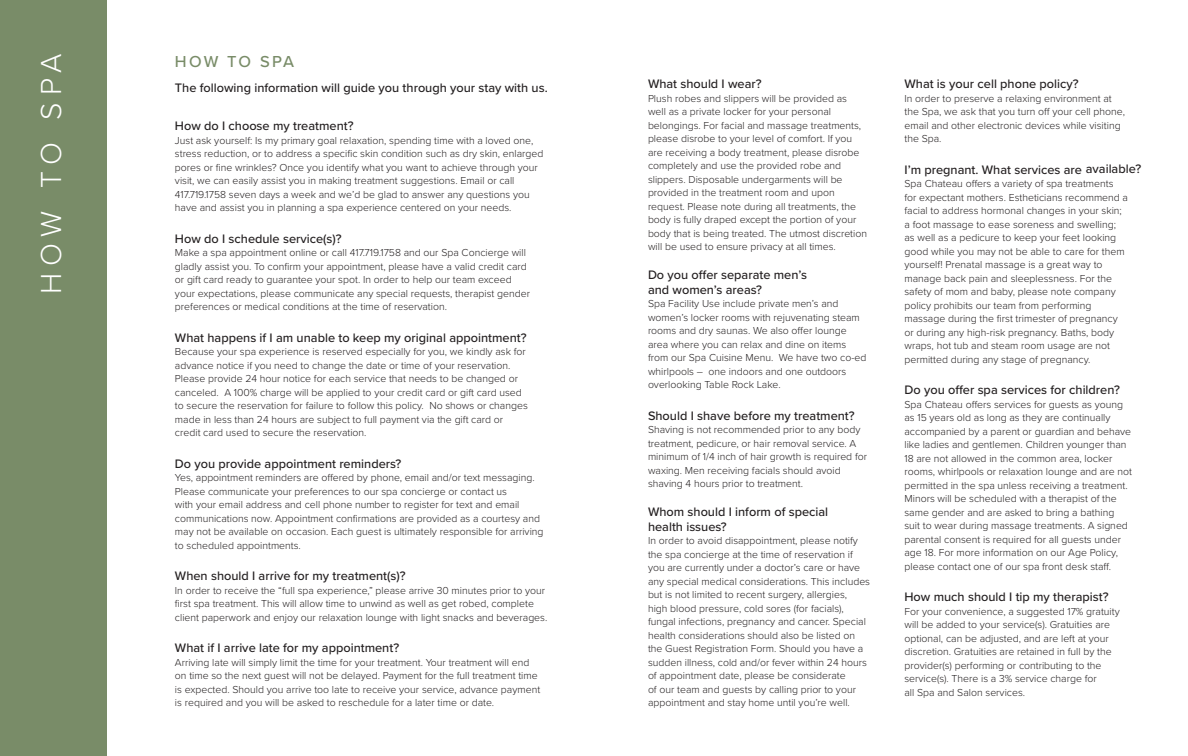
<style>
.page{position:relative;width:1188px;height:756px;background:#fff}
.page>*{position:absolute;margin:0;border:0;box-sizing:border-box;transform-origin:0 0}
.t1{font:300 30px "Proxima Nova";letter-spacing:.22em;color:#fff}
.t2{font:500 16.5px "Proxima Nova";letter-spacing:.12em;color:#798c68}
.t3{font:500 12.75px/15px "Proxima Nova";color:#231f20}
.t4{font:300 10.5px/13.5px "Proxima Nova";color:#231f20}
</style>
<div class="page">
<div style="left:0;top:0;width:107px;height:756px;background:#798c68"></div>
<h1 class="t1" style="left:29px;top:294px;width:242px;rotate:-90deg">HOW TO SPA</h1>
<h2 class="t2" style="left:175px;top:49px;width:121px">HOW TO SPA</h2>
<p class="t3" style="left:175px;top:80px;width:374px">The following information will guide you through your stay with us.</p>
<p class="t3" style="left:175px;top:118px;width:180px">How do I choose my treatment?</p>
<p class="t4" style="left:175px;top:133px;width:370px">Just ask yourself: Is my primary goal relaxation, spending time with a loved one, stress reduction, or to address a specific skin condition such as dry skin, enlarged pores or fine wrinkles? Once you identify what you want to achieve through your visit, we can easily assist you in making treatment suggestions. Email or call 417.719.1758 seven days a week and we’d be glad to answer any questions you have and assist you in planning a spa experience centered on your needs.</p>
<p class="t3" style="left:175px;top:230px;width:168px">How do I schedule service(s)?</p>
<p class="t4" style="left:175px;top:245px;width:357px">Make a spa appointment online or call 417.719.1758 and our Spa Concierge will gladly assist you. To confirm your appointment, please have a valid credit card or gift card ready to guarantee your spot. In order to help our team exceed your expectations, please communicate any special requests, therapist gender preferences or medical conditions at the time of reservation.</p>
<p class="t3" style="left:175px;top:329px;width:353px">What happens if I am unable to keep my original appointment?</p>
<p class="t4" style="left:175px;top:344px;width:354px">Because your spa experience is reserved especially for you, we kindly ask for advance notice if you need to change the date or time of your reservation.<br>Please provide 24 hour notice for each service that needs to be changed or canceled. A 100% charge will be applied to your credit card or gift card used to secure the reservation for failure to follow this policy. No shows or changes made in less than 24 hours are subject to full payment via the gift card or credit card used to secure the reservation.</p>
<p class="t3" style="left:175px;top:455px;width:228px">Do you provide appointment reminders?</p>
<p class="t4" style="left:175px;top:470px;width:370px">Yes, appointment reminders are offered by phone, email and/or text messaging.<br>Please communicate your preferences to our spa concierge or contact us<br>with your email address and cell phone number to register for text and email communications now. Appointment confirmations are provided as a courtesy and may not be available on occasion. Each guest is ultimately responsible for arriving to scheduled appointments.</p>
<p class="t3" style="left:175px;top:568px;width:232px">When should I arrive for my treatment(s)?</p>
<p class="t4" style="left:175px;top:583px;width:374px">In order to receive the “full spa experience,” please arrive 30 minutes prior to your first spa treatment. This will allow time to unwind as well as get robed, complete client paperwork and enjoy our relaxation lounge with light snacks and beverages.</p>
<p class="t3" style="left:175px;top:640px;width:226px">What if I arrive late for my appointment?</p>
<p class="t4" style="left:175px;top:655px;width:367px">Arriving late will simply limit the time for your treatment. Your treatment will end on time so the next guest will not be delayed. Payment for the full treatment time is expected. Should you arrive too late to receive your service, advance payment is required and you will be asked to reschedule for a later time or date.</p>
<p class="t3" style="left:648px;top:76px;width:115px">What should I wear?</p>
<p class="t4" style="left:648px;top:91px;width:221px">Plush robes and slippers will be provided as well as a private locker for your personal belongings. For facial and massage treatments, please disrobe to your level of comfort. If you are receiving a body treatment, please disrobe completely and use the provided robe and slippers. Disposable undergarments will be provided in the treatment room and upon request. Please note during all treatments, the body is fully draped except the portion of your body that is being treated. The utmost discretion will be used to ensure privacy at all times.</p>
<p class="t3" style="left:648px;top:266px;width:161px">Do you offer separate men’s and women’s areas?</p>
<p class="t4" style="left:648px;top:296px;width:220px">Spa Facility Use include private men’s and women’s locker rooms with rejuvenating steam rooms and dry saunas. We also offer lounge area where you can relax and dine on items from our Spa Cuisine Menu. We have two co-ed whirlpools – one indoors and one outdoors overlooking Table Rock Lake.</p>
<p class="t3" style="left:648px;top:407px;width:208px">Should I shave before my treatment?</p>
<p class="t4" style="left:648px;top:422px;width:221px">Shaving is not recommended prior to any body treatment, pedicure, or hair removal service. A minimum of 1/4 inch of hair growth is required for waxing. Men receiving facials should avoid shaving 4 hours prior to treatment.</p>
<p class="t3" style="left:648px;top:503px;width:182px">Whom should I inform of special health issues?</p>
<p class="t4" style="left:648px;top:533px;width:224px">In order to avoid disappointment, please notify the spa concierge at the time of reservation if you are currently under a doctor’s care or have any special medical considerations. This includes but is not limited to recent surgery, allergies,<br>high blood pressure, cold sores (for facials), fungal infections, pregnancy and cancer. Special health considerations should also be listed on the Guest Registration Form. Should you have a sudden illness, cold and/or fever within 24 hours of appointment date, please be considerate<br>of our team and guests by calling prior to your appointment and stay home until you’re well.</p>
<p class="t3" style="left:904px;top:76px;width:176px">What is your cell phone policy?</p>
<p class="t4" style="left:904px;top:91px;width:222px">In order to preserve a relaxing environment at the Spa, we ask that you turn off your cell phone, email and other electronic devices while visiting the Spa.</p>
<p class="t3" style="left:904px;top:161px;width:238px">I’m pregnant. What services are available?</p>
<p class="t4" style="left:904px;top:176px;width:225px">Spa Chateau offers a variety of spa treatments for expectant mothers. Estheticians recommend a facial to address hormonal changes in your skin; a foot massage to ease soreness and swelling; as well as a pedicure to keep your feet looking good while you may not be able to care for them yourself! Prenatal massage is a great way to manage back pain and sleeplessness. For the safety of mom and baby, please note company policy prohibits our team from performing massage during the first trimester of pregnancy or during any high-risk pregnancy. Baths, body wraps, hot tub and steam room usage are not permitted during any stage of pregnancy.</p>
<p class="t3" style="left:904px;top:382px;width:217px">Do you offer spa services for children?</p>
<p class="t4" style="left:904px;top:397px;width:229px">Spa Chateau offers services for guests as young as 15 years old as long as they are continually accompanied by a parent or guardian and behave like ladies and gentlemen. Children younger than 18 are not allowed in the common area, locker rooms, whirlpools or relaxation lounge and are not permitted in the spa unless receiving a treatment.<br>Minors will be scheduled with a therapist of the same gender and are asked to bring a bathing suit to wear during massage treatments. A signed parental consent is required for all guests under age 18. For more information on our Age Policy, please contact one of our spa front desk staff.</p>
<p class="t3" style="left:904px;top:589px;width:206px">How much should I tip my therapist?</p>
<p class="t4" style="left:904px;top:604px;width:217px">For your convenience, a suggested 17% gratuity will be added to your service(s). Gratuities are optional, can be adjusted, and are left at your discretion. Gratuities are retained in full by the provider(s) performing or contributing to the service(s). There is a 3% service charge for<br>all Spa and Salon services.</p>
</div>
